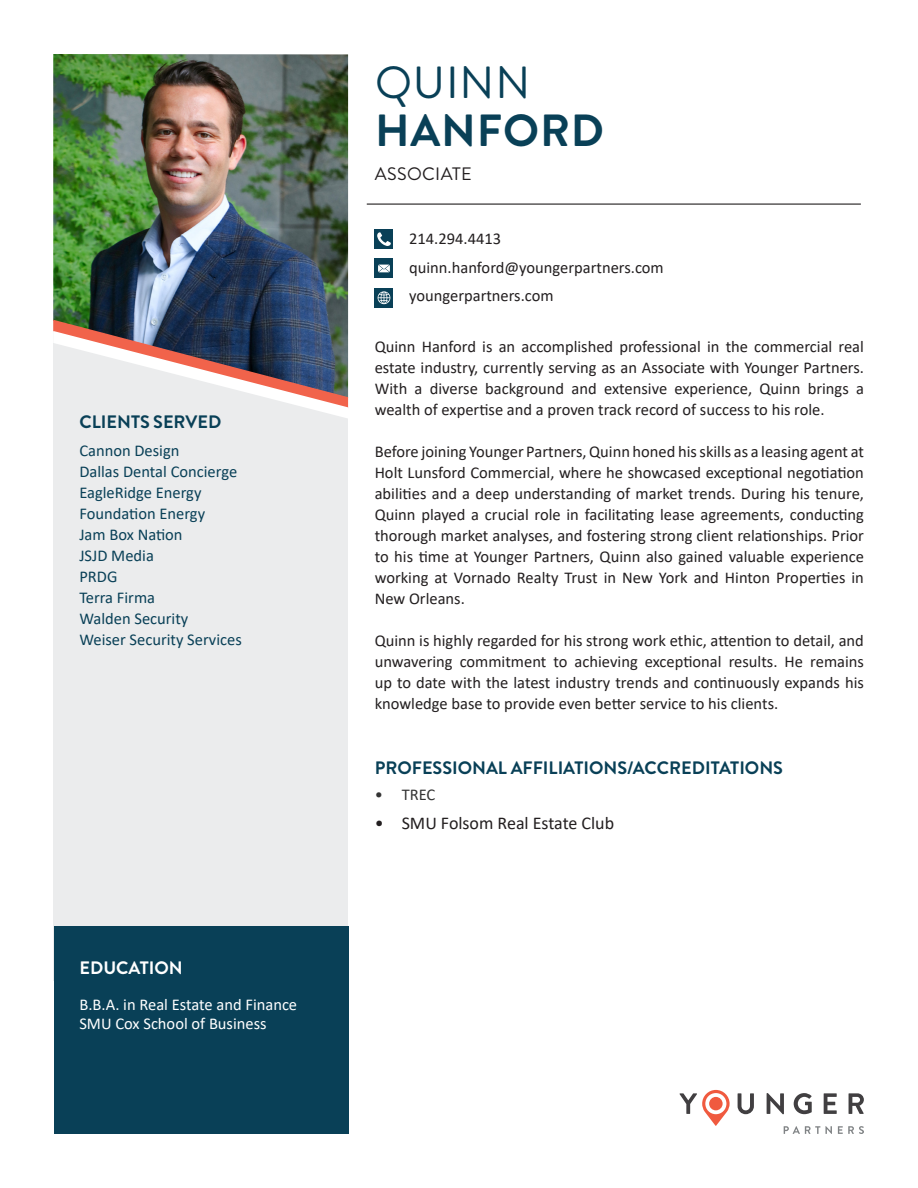
<style>
.page{position:relative;width:918px;height:1188px;background:#fff}
.page>*{position:absolute;margin:0;border:0;box-sizing:border-box;transform-origin:0 0}
.Title_Bigger_White{font:700 45px "Brandon Grotesque";letter-spacing:.02em;color:#094057}
.Title_Bigger_White-2{font:45px "Brandon Grotesque";letter-spacing:.02em;color:#094057}
.t1{font:700 18px "Brandon Grotesque";color:#094057}
.t2{font:18px "Calibri";color:#231f20}
.Title_Bigger_White-3{font:18px "Brandon Grotesque";letter-spacing:.02em;color:#231f20}
.t3{font:700 18px "Brandon Grotesque";color:#fff}
.t4{font:16.5px/21px "Calibri";color:#231f20;text-align:justify}
.t5{font:16.5px "Calibri";color:#094057}
.t6{font:16.5px "Calibri";color:#fff}
.t7{font:16.5px "Calibri";color:#333}
</style>
<div class="page">
<div style="left:53px;top:308px;width:295px;height:673px;background:#ebeced"></div>
<img style="left:53px;top:54px;width:295px;height:266px">
<div style="left:54px;top:927px;width:295px;height:207px;background:#094057"></div>
<hr style="left:367px;top:204px;width:494px;height:1px;background:#231f20">
<div style="left:375px;top:230px;width:18px;height:19px;background:#094057"></div>
<svg style="left:377px;top:232px;width:14px;height:14px"></svg>
<div style="left:375px;top:259px;width:18px;height:19px;background:#094057"></div>
<svg style="left:378px;top:265px;width:12px;height:7px"></svg>
<div style="left:375px;top:288px;width:18px;height:19px;background:#094057"></div>
<svg style="left:378px;top:291px;width:12px;height:13px"></svg>
<svg style="left:738px;top:1093px;width:16px;height:21px"></svg>
<svg style="left:767px;top:1093px;width:17px;height:21px"></svg>
<svg style="left:794px;top:1093px;width:18px;height:21px"></svg>
<svg style="left:824px;top:1093px;width:13px;height:21px"></svg>
<svg style="left:849px;top:1093px;width:15px;height:21px"></svg>
<svg style="left:680px;top:1090px;width:50px;height:36px"></svg>
<svg style="left:784px;top:1126px;width:48px;height:8px"></svg>
<svg style="left:838px;top:1126px;width:26px;height:8px"></svg>
<svg style="left:53px;top:320px;width:295px;height:98px"></svg>
<p class="t1" style="left:80px;top:409px;width:143px">CLIENTS SERVED</p>
<p class="t5" style="left:79px;top:439px;width:102px">Cannon Design</p>
<p class="t5" style="left:79px;top:460px;width:159px">Dallas Dental Concierge</p>
<p class="t5" style="left:79px;top:481px;width:124px">EagleRidge Energy</p>
<p class="t5" style="left:79px;top:502px;width:127px">Foundation Energy</p>
<p class="t5" style="left:79px;top:523px;width:105px">Jam Box Nation</p>
<p class="t5" style="left:79px;top:544px;width:76px">JSJD Media</p>
<p class="t5" style="left:79px;top:565px;width:40px">PRDG</p>
<p class="t5" style="left:79px;top:586px;width:77px">Terra Firma</p>
<p class="t5" style="left:79px;top:607px;width:111px">Walden Security</p>
<p class="t5" style="left:79px;top:628px;width:164px">Weiser Security Services</p>
<p class="t3" style="left:80px;top:955px;width:105px">EDUCATION</p>
<p class="t6" style="left:79px;top:993px;width:219px">B.B.A. in Real Estate and Finance</p>
<p class="t6" style="left:79px;top:1012px;width:189px">SMU Cox School of Business</p>
<p class="Title_Bigger_White-2" style="left:375px;top:52px;width:157px">QUINN</p>
<p class="Title_Bigger_White" style="left:375px;top:99px;width:231px">HANFORD</p>
<p class="Title_Bigger_White-3" style="left:375px;top:161px;width:99px">ASSOCIATE</p>
<p class="t4" style="left:409px;top:228px;width:93px">214.294.4413</p>
<p class="t4" style="left:409px;top:256px;width:256px">quinn.hanford@youngerpartners.com</p>
<p class="t4" style="left:409px;top:285px;width:146px">youngerpartners.com</p>
<p class="t4" style="left:375px;top:336px;width:491px">Quinn Hanford is an accomplished professional in the commercial real estate industry, currently serving as an Associate with Younger Partners.<br>With a diverse background and extensive experience, Quinn brings a wealth of expertise and a proven track record of success to his role.</p>
<p class="t4" style="left:375px;top:441px;width:491px">Before joining Younger Partners, Quinn honed his skills as a leasing agent at Holt Lunsford Commercial, where he showcased exceptional negotiation abilities and a deep understanding of market trends. During his tenure, Quinn played a crucial role in facilitating lease agreements, conducting thorough market analyses, and fostering strong client relationships. Prior to his time at Younger Partners, Quinn also gained valuable experience working at Vornado Realty Trust in New York and Hinton Properties in New Orleans.</p>
<p class="t4" style="left:375px;top:630px;width:491px">Quinn is highly regarded for his strong work ethic, attention to detail, and unwavering commitment to achieving exceptional results. He remains up to date with the latest industry trends and continuously expands his knowledge base to provide even better service to his clients.</p>
<p class="t1" style="left:375px;top:755px;width:410px">PROFESSIONAL AFFILIATIONS/ACCREDITATIONS</p>
<p class="t7" style="left:375px;top:783px;width:62px">• TREC</p>
<p class="t2" style="left:375px;top:810px;width:241px">• SMU Folsom Real Estate Club</p>
</div>
